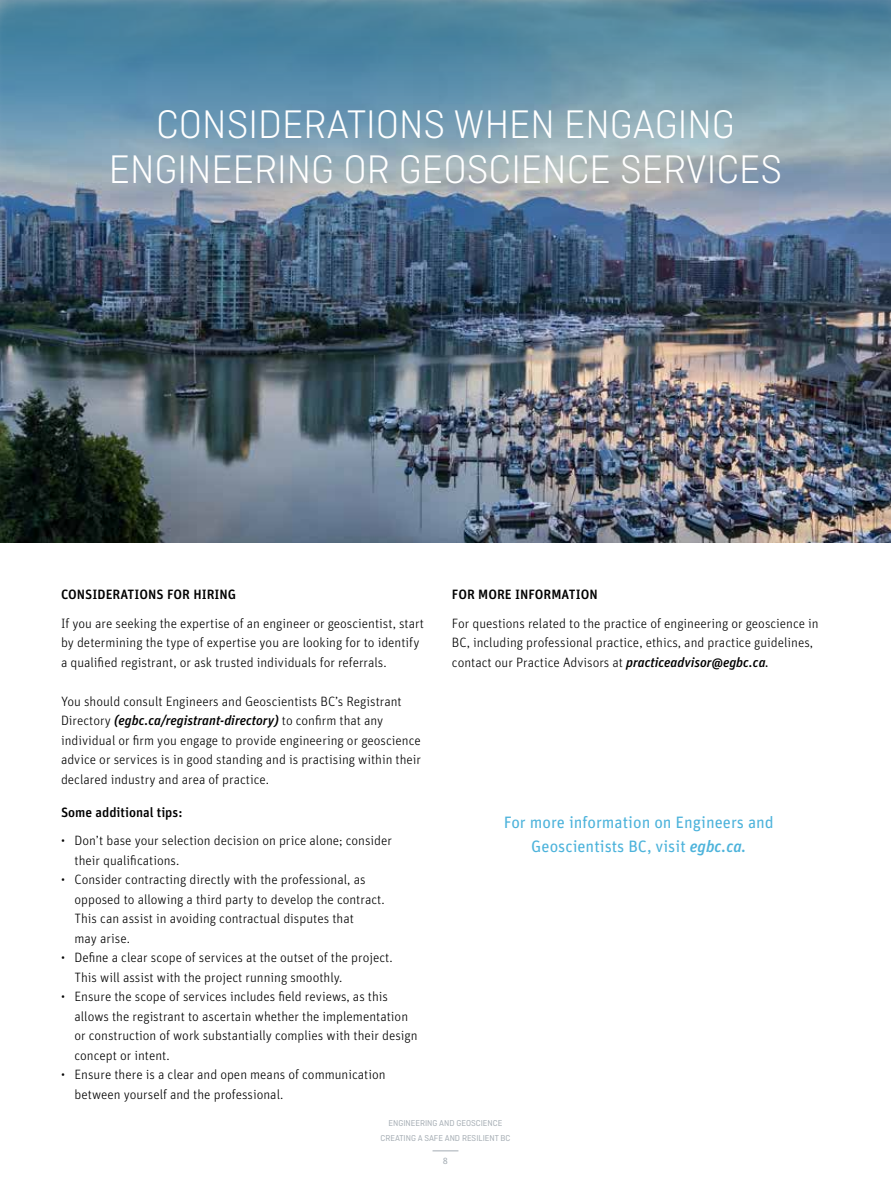
<style>
.page{position:relative;width:891px;height:1188px;background:#fff}
.page>*{position:absolute;margin:0;border:0;box-sizing:border-box;transform-origin:0 0}
.t1{font:300 42px/45px "Ciutadella";color:#fff;text-align:center}
.t2{font:16.5px/24px "Unit OT";color:#4db3db;text-align:center}
.t3{font:300 13.5px/19.5px "Unit OT";color:#000}
.t4{font:500 13.5px "Unit OT";color:#000}
.t5{font:9px/15.1px "Ciutadella";color:#a4acb3;text-align:center}
.t6{font:9px "Unit OT";color:#a4acb3}
.s1{font-weight:500;font-style:italic}
.s2{font-weight:400;font-style:italic}
</style>
<div class="page">
<img style="left:0;top:380px;width:891px;height:162px">
<img style="left:0;top:0;width:891px;height:380px">
<svg style="left:433px;top:1150px;width:25px;height:1px"></svg>
<h1 class="t1" style="left:109px;top:102px;width:675px">CONSIDERATIONS WHEN ENGAGING<br>ENGINEERING OR GEOSCIENCE SERVICES</h1>
<p class="t4" style="left:61px;top:586px;width:177px">CONSIDERATIONS FOR HIRING</p>
<p class="t3" style="left:61px;top:613px;width:365px">If you are seeking the expertise of an engineer or geoscientist, start by determining the type of expertise you are looking for to identify a qualified registrant, or ask trusted individuals for referrals.</p>
<p class="t3" style="left:61px;top:691px;width:362px">You should consult Engineers and Geoscientists BC’s Registrant Directory <span class="s1">(egbc.ca/registrant-directory)</span> to confirm that any individual or firm you engage to provide engineering or geoscience advice or services is in good standing and is practising within their declared industry and area of practice.</p>
<p class="t4" style="left:61px;top:804px;width:123px">Some additional tips:</p>
<p class="t3" style="left:75px;top:831px;width:319px;text-indent:-14px">• Don’t base your selection decision on price alone; consider their qualifications.</p>
<p class="t3" style="left:75px;top:870px;width:312px;text-indent:-14px">• Consider contracting directly with the professional, as opposed to allowing a third party to develop the contract.<br>This can assist in avoiding contractual disputes that<br>may arise.</p>
<p class="t3" style="left:75px;top:948px;width:320px;text-indent:-14px">• Define a clear scope of services at the outset of the project.<br>This will assist with the project running smoothly.</p>
<p class="t3" style="left:75px;top:987px;width:345px;text-indent:-14px">• Ensure the scope of services includes field reviews, as this allows the registrant to ascertain whether the implementation or construction of work substantially complies with their design concept or intent.</p>
<p class="t3" style="left:75px;top:1065px;width:313px;text-indent:-14px">• Ensure there is a clear and open means of communication between yourself and the professional.</p>
<p class="t4" style="left:452px;top:586px;width:147px">FOR MORE INFORMATION</p>
<p class="t3" style="left:452px;top:613px;width:368px">For questions related to the practice of engineering or geoscience in<br>BC, including professional practice, ethics, and practice guidelines, contact our Practice Advisors at <span class="s1">practiceadvisor@egbc.ca</span><span class="s2">.</span></p>
<p class="t2" style="left:504px;top:810px;width:272px">For more information on Engineers and<br>Geoscientists BC, visit <span class="s1">egbc.ca.</span></p>
<p class="t5" style="left:380px;top:1116px;width:132px">ENGINEERING AND GEOSCIENCE<br>CREATING A SAFE AND RESILIENT BC</p>
<p class="t6" style="left:443px;top:1156px;width:7px">8</p>
</div>
